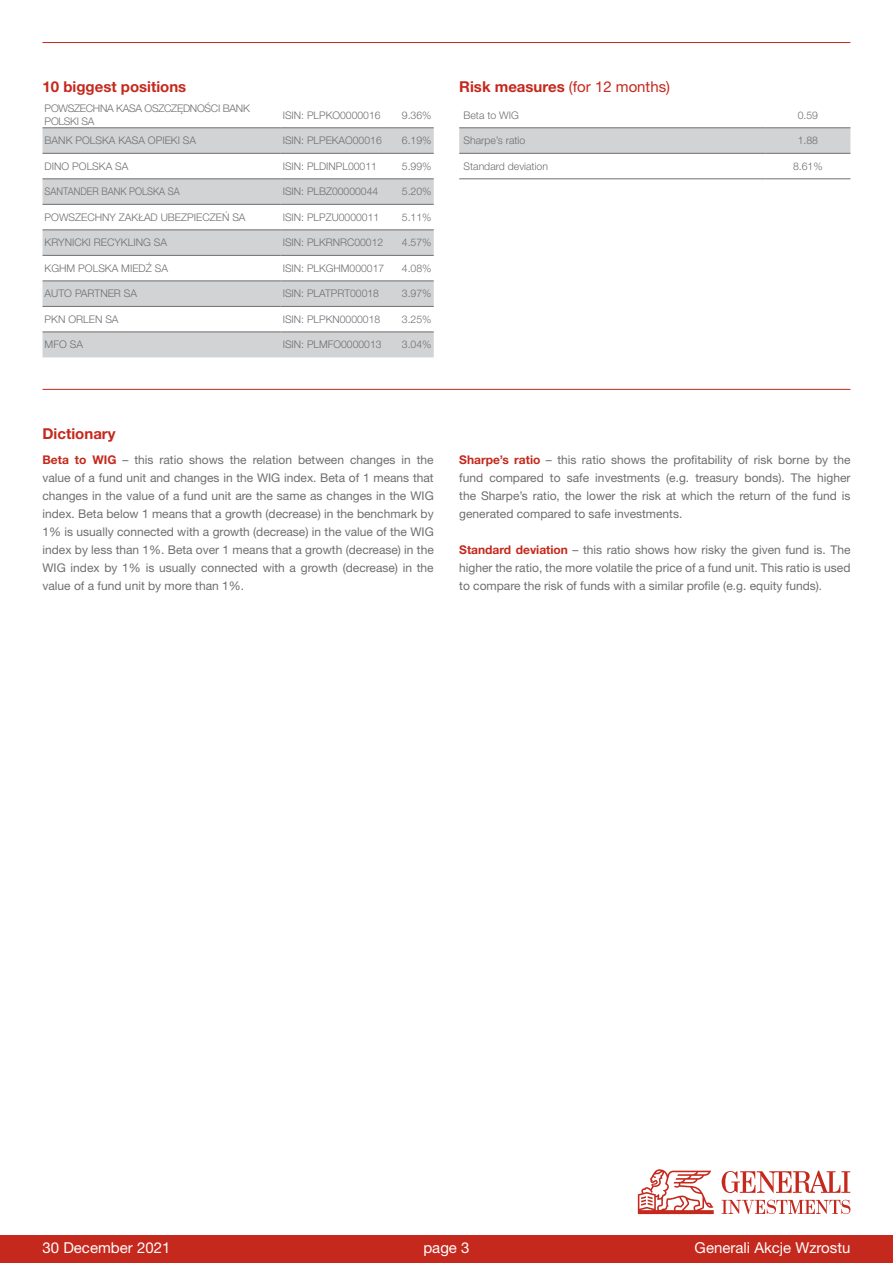
<style>
.page{position:relative;width:893px;height:1263px;background:#fff}
.page>*{position:absolute;margin:0;border:0;box-sizing:border-box;transform-origin:0 0}
.t1{font:15px "Helvetica Neue LT Pro";color:#fff}
.t2{font:700 15px "Helvetica Neue LT Pro";color:#c5281c}
.t3{font:15px "Helvetica Neue LT Pro";color:#c5281c}
.t4{font:12px/18px "Helvetica Neue LT Pro";color:#6d6e71;text-align:justify}
.t5{font:300 10.5px "Helvetica Neue LT Pro";color:#6d6e71}
.t6{font:300 10.5px/12.6px "Helvetica Neue LT Pro";letter-spacing:-.025em;color:#6d6e71}
.t7{font:300 10.5px "Helvetica Neue LT Pro";color:#6d6e71;scale:.9 1}
.s1{font-weight:700}
.s2{font-weight:700;color:#c5281c}
</style>
<div class="page">
<hr style="left:43px;top:389px;width:807px;height:1px;background:#c5281c">
<hr style="left:43px;top:42px;width:807px;height:1px;background:#c5281c">
<svg style="left:43px;top:127px;width:391px;height:1px"></svg>
<svg style="left:43px;top:129px;width:391px;height:228px;fill:#d1d3d4"></svg>
<hr style="left:43px;top:128px;width:238px;height:1px;background:#6d6e71">
<hr style="left:281px;top:128px;width:106px;height:1px;background:#6d6e71">
<hr style="left:387px;top:128px;width:47px;height:1px;background:#6d6e71">
<hr style="left:43px;top:153px;width:238px;height:1px;background:#6d6e71">
<hr style="left:281px;top:153px;width:106px;height:1px;background:#6d6e71">
<hr style="left:387px;top:153px;width:47px;height:1px;background:#6d6e71">
<hr style="left:43px;top:179px;width:238px;height:1px;background:#6d6e71">
<hr style="left:281px;top:179px;width:106px;height:1px;background:#6d6e71">
<hr style="left:387px;top:179px;width:47px;height:1px;background:#6d6e71">
<hr style="left:43px;top:204px;width:238px;height:1px;background:#6d6e71">
<hr style="left:281px;top:204px;width:106px;height:1px;background:#6d6e71">
<hr style="left:387px;top:204px;width:47px;height:1px;background:#6d6e71">
<hr style="left:43px;top:230px;width:238px;height:1px;background:#6d6e71">
<hr style="left:281px;top:230px;width:106px;height:1px;background:#6d6e71">
<hr style="left:387px;top:230px;width:47px;height:1px;background:#6d6e71">
<hr style="left:43px;top:255px;width:238px;height:1px;background:#6d6e71">
<hr style="left:281px;top:255px;width:106px;height:1px;background:#6d6e71">
<hr style="left:387px;top:255px;width:47px;height:1px;background:#6d6e71">
<hr style="left:43px;top:281px;width:238px;height:1px;background:#6d6e71">
<hr style="left:281px;top:281px;width:106px;height:1px;background:#6d6e71">
<hr style="left:387px;top:281px;width:47px;height:1px;background:#6d6e71">
<hr style="left:43px;top:306px;width:238px;height:1px;background:#6d6e71">
<hr style="left:281px;top:306px;width:106px;height:1px;background:#6d6e71">
<hr style="left:387px;top:306px;width:47px;height:1px;background:#6d6e71">
<hr style="left:43px;top:332px;width:238px;height:1px;background:#6d6e71">
<hr style="left:281px;top:332px;width:106px;height:1px;background:#6d6e71">
<hr style="left:387px;top:332px;width:47px;height:1px;background:#6d6e71">
<div style="left:0;top:1235px;width:893px;height:28px;background:#c5281c"></div>
<svg style="left:638px;top:1169px;width:76px;height:45px"></svg>
<svg style="left:722px;top:1200px;width:128px;height:14px"></svg>
<svg style="left:722px;top:1171px;width:128px;height:22px"></svg>
<svg style="left:459px;top:127px;width:391px;height:52px"></svg>
<hr style="left:459px;top:179px;width:306px;height:1px;background:#6d6e71">
<hr style="left:765px;top:179px;width:85px;height:1px;background:#6d6e71">
<hr style="left:459px;top:128px;width:306px;height:1px;background:#6d6e71">
<hr style="left:765px;top:128px;width:85px;height:1px;background:#6d6e71">
<hr style="left:459px;top:153px;width:306px;height:1px;background:#6d6e71">
<hr style="left:765px;top:153px;width:85px;height:1px;background:#6d6e71">
<p class="t2" style="left:43px;top:77px;width:145px">10 biggest positions</p>
<p class="t6" style="left:45px;top:102px;width:207px">POWSZECHNA KASA OSZCZĘDNOŚCI BANK<br>POLSKI SA</p>
<p class="t5" style="left:283px;top:109px;width:99px">ISIN: PLPKO0000016</p>
<p class="t5" style="left:402px;top:109px;width:31px">9.36%</p>
<p class="t5" style="left:45px;top:134px;width:153px">BANK POLSKA KASA OPIEKI SA</p>
<p class="t5" style="left:283px;top:134px;width:100px">ISIN: PLPEKAO00016</p>
<p class="t5" style="left:402px;top:134px;width:31px">6.19%</p>
<p class="t5" style="left:45px;top:160px;width:85px">DINO POLSKA SA</p>
<p class="t5" style="left:283px;top:160px;width:96px">ISIN: PLDINPL00011</p>
<p class="t5" style="left:402px;top:160px;width:31px">5.99%</p>
<p class="t7" style="left:45px;top:185px;width:152px">SANTANDER BANK POLSKA SA</p>
<p class="t5" style="left:283px;top:185px;width:97px">ISIN: PLBZ00000044</p>
<p class="t5" style="left:402px;top:185px;width:31px">5.20%</p>
<p class="t5" style="left:45px;top:211px;width:202px">POWSZECHNY ZAKŁAD UBEZPIECZEŃ SA</p>
<p class="t5" style="left:283px;top:211px;width:98px">ISIN: PLPZU0000011</p>
<p class="t5" style="left:402px;top:211px;width:31px">5.11%</p>
<p class="t5" style="left:45px;top:236px;width:124px">KRYNICKI RECYKLING SA</p>
<p class="t5" style="left:283px;top:236px;width:102px">ISIN: PLKRNRC00012</p>
<p class="t5" style="left:402px;top:236px;width:31px">4.57%</p>
<p class="t5" style="left:45px;top:262px;width:125px">KGHM POLSKA MIEDŹ SA</p>
<p class="t5" style="left:283px;top:262px;width:103px">ISIN: PLKGHM000017</p>
<p class="t5" style="left:402px;top:262px;width:31px">4.08%</p>
<p class="t5" style="left:45px;top:287px;width:94px">AUTO PARTNER SA</p>
<p class="t5" style="left:283px;top:287px;width:98px">ISIN: PLATPRT00018</p>
<p class="t5" style="left:402px;top:287px;width:31px">3.97%</p>
<p class="t5" style="left:45px;top:313px;width:75px">PKN ORLEN SA</p>
<p class="t5" style="left:283px;top:313px;width:99px">ISIN: PLPKN0000018</p>
<p class="t5" style="left:402px;top:313px;width:31px">3.25%</p>
<p class="t5" style="left:45px;top:338px;width:40px">MFO SA</p>
<p class="t5" style="left:283px;top:338px;width:100px">ISIN: PLMFO0000013</p>
<p class="t5" style="left:402px;top:338px;width:31px">3.04%</p>
<p class="t3" style="left:459px;top:77px;width:212px"><span class="s1">Risk measures</span> (for 12 months)</p>
<p class="t5" style="left:463px;top:109px;width:57px">Beta to WIG</p>
<p class="t5" style="left:798px;top:109px;width:22px">0.59</p>
<p class="t5" style="left:463px;top:134px;width:63px">Sharpe’s ratio</p>
<p class="t5" style="left:798px;top:134px;width:22px">1.88</p>
<p class="t5" style="left:463px;top:160px;width:86px">Standard deviation</p>
<p class="t5" style="left:793px;top:160px;width:31px">8.61%</p>
<p class="t2" style="left:43px;top:424px;width:75px">Dictionary</p>
<p class="t4" style="left:43px;top:450px;width:393px"><span class="s2">Beta to WIG</span> – this ratio shows the relation between changes in the value of a fund unit and changes in the WIG index. Beta of 1 means that changes in the value of a fund unit are the same as changes in the WIG index. Beta below 1 means that a growth (decrease) in the benchmark by 1% is usually connected with a growth (decrease) in the value of the WIG index by less than 1%. Beta over 1 means that a growth (decrease) in the WIG index by 1% is usually connected with a growth (decrease) in the value of a fund unit by more than 1%.</p>
<p class="t4" style="left:459px;top:450px;width:393px"><span class="s2">Sharpe’s ratio</span> – this ratio shows the profitability of risk borne by the fund compared to safe investments (e.g. treasury bonds). The higher the Sharpe’s ratio, the lower the risk at which the return of the fund is generated compared to safe investments.</p>
<p class="t4" style="left:459px;top:540px;width:393px"><span class="s2">Standard deviation</span> – this ratio shows how risky the given fund is. The higher the ratio, the more volatile the price of a fund unit. This ratio is used to compare the risk of funds with a similar profile (e.g. equity funds).</p>
<p class="t1" style="left:43px;top:1238px;width:129px">30 December 2021</p>
<p class="t1" style="left:423px;top:1238px;width:48px">page 3</p>
<p class="t1" style="left:695px;top:1238px;width:157px">Generali Akcje Wzrostu</p>
</div>
